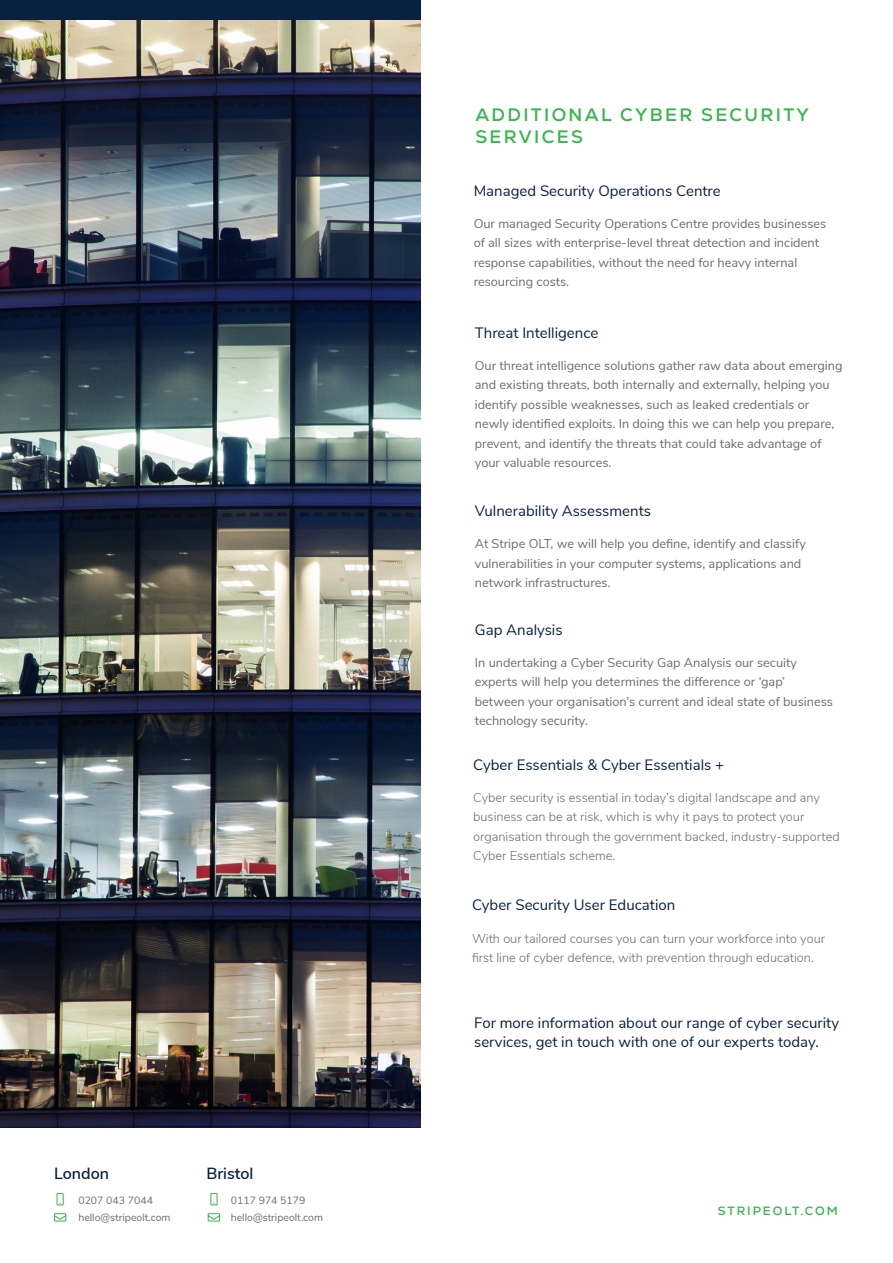
<style>
.page{position:relative;width:893px;height:1263px;background:#fff}
.page>*{position:absolute;margin:0;border:0;box-sizing:border-box;transform-origin:0 0}
.t1{font:700 18px/21.6px "Nexa";letter-spacing:.13em;color:#3ab54e}
.t2{font:600 16.2px "Nunito Sans";color:#0a2041}
.t3{font:15px/19.5px "Nunito Sans";color:#0a2041}
.t4{font:12.75px/19.5px "Nunito Sans";color:#6c6d70}
.t5{font:300 12.75px/19.5px "Nunito Sans";color:#6c6d70}
.t6{font:700 12px "Nexa";letter-spacing:.16em;color:#3ab54e}
.t7{font:10.5px "Nunito Sans";color:#6c6d70}
</style>
<div class="page">
<img style="left:0;top:20px;width:421px;height:1108px">
<div style="left:57px;top:1193px;width:7px;height:12px;border:1px solid #3ab54e"></div>
<svg style="left:207px;top:1213px;width:14px;height:9px"></svg>
<svg style="left:53px;top:1213px;width:14px;height:9px"></svg>
<div style="left:211px;top:1193px;width:6px;height:12px;border:1px solid #3ab54e"></div>
<p class="t2" style="left:54px;top:1161px;width:57px">London</p>
<p class="t7" style="left:78px;top:1192px;width:76px">0207 043 7044</p>
<p class="t7" style="left:78px;top:1210px;width:94px">hello@stripeolt.com</p>
<p class="t2" style="left:206px;top:1161px;width:49px">Bristol</p>
<p class="t7" style="left:231px;top:1192px;width:76px">0117 974 5179</p>
<p class="t7" style="left:231px;top:1210px;width:94px">hello@stripeolt.com</p>
<p class="t1" style="left:475px;top:104px;width:335px">ADDITIONAL CYBER SECURITY<br>SERVICES</p>
<p class="t3" style="left:474px;top:180px;width:248px">Managed Security Operations Centre</p>
<p class="t4" style="left:474px;top:213px;width:354px">Our managed Security Operations Centre provides businesses of all sizes with enterprise-level threat detection and incident response capabilities, without the need for heavy internal resourcing costs.</p>
<p class="t3" style="left:475px;top:322px;width:125px">Threat Intelligence</p>
<p class="t4" style="left:475px;top:355px;width:369px">Our threat intelligence solutions gather raw data about emerging and existing threats, both internally and externally, helping you identify possible weaknesses, such as leaked credentials or newly identified exploits. In doing this we can help you prepare, prevent, and identify the threats that could take advantage of your valuable resources.</p>
<p class="t3" style="left:475px;top:500px;width:178px">Vulnerability Assessments</p>
<p class="t4" style="left:475px;top:533px;width:333px">At Stripe OLT, we will help you define, identify and classify vulnerabilities in your computer systems, applications and network infrastructures.</p>
<p class="t3" style="left:475px;top:619px;width:89px">Gap Analysis</p>
<p class="t4" style="left:475px;top:652px;width:360px">In undertaking a Cyber Security Gap Analysis our secuity experts will help you determines the difference or ‘gap’ between your organisation’s current and ideal state of business technology security.</p>
<p class="t3" style="left:473px;top:754px;width:252px">Cyber Essentials &amp; Cyber Essentials +</p>
<p class="t5" style="left:473px;top:787px;width:368px">Cyber security is essential in today’s digital landscape and any business can be at risk, which is why it pays to protect your organisation through the government backed, industry-supported Cyber Essentials scheme.</p>
<p class="t3" style="left:472px;top:894px;width:205px">Cyber Security User Education</p>
<p class="t5" style="left:472px;top:928px;width:355px">With our tailored courses you can turn your workforce into your first line of cyber defence, with prevention through education.</p>
<p class="t3" style="left:474px;top:1012px;width:366px">For more information about our range of cyber security services, get in touch with one of our experts today.</p>
<p class="t6" style="left:718px;top:1203px;width:121px">STRIPEOLT.COM</p>
</div>
